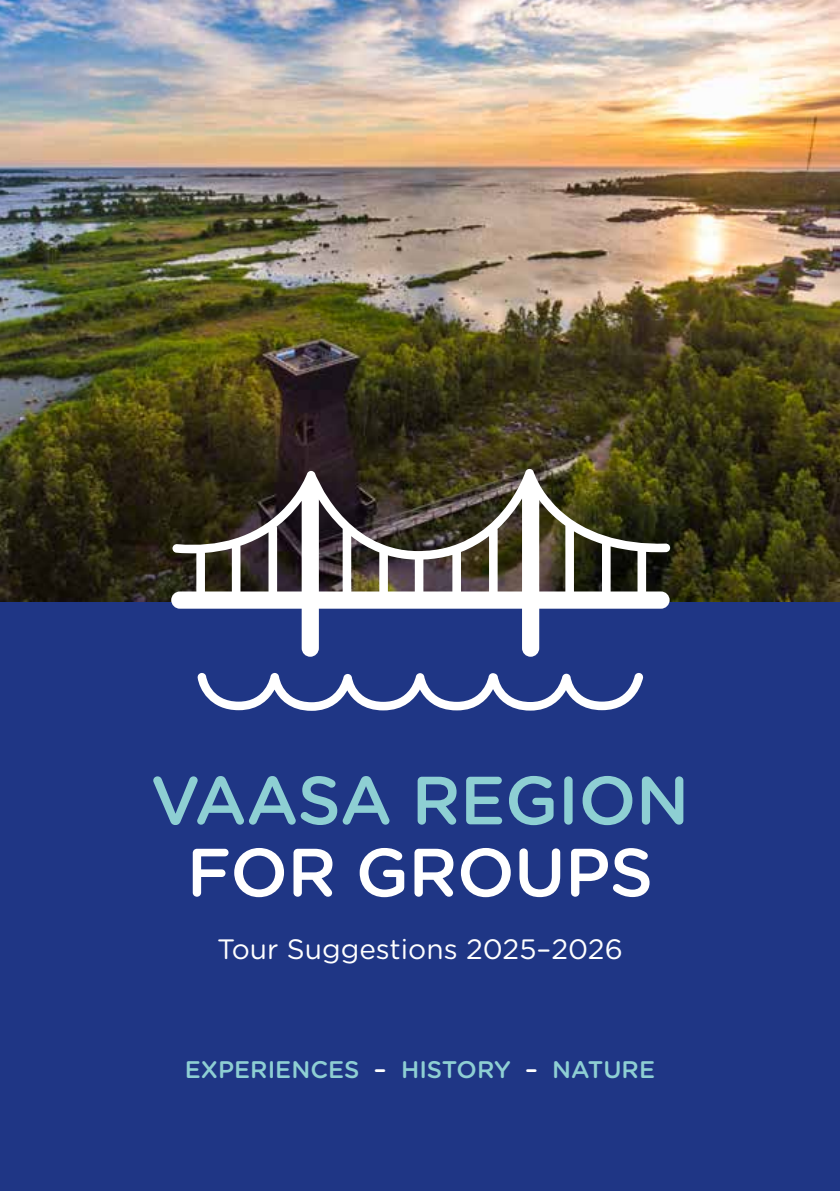
<style>
.page{position:relative;width:840px;height:1191px;background:#fff}
.page>*{position:absolute;margin:0;border:0;box-sizing:border-box;transform-origin:0 0}
.t1{font:500 68px "Gotham Rounded";letter-spacing:-.01em;color:#8ecfd3}
.t2{font:500 68px "Gotham Rounded";letter-spacing:-.01em;color:#fff}
.t3{font:28px "Gotham Rounded";color:#fff}
.t4{font:500 24px "Gotham Rounded";color:#8ecfd3}
.s1{color:#fff}
</style>
<div class="page">
<div style="left:0;top:0;width:839px;height:1191px;background:#1f3685"></div>
<img style="left:0;top:0;width:839px;height:601px">
<svg style="left:197px;top:672px;width:446px;height:39px"></svg>
<svg style="left:171px;top:469px;width:498px;height:188px"></svg>
<h1 class="t1" style="left:150px;top:751px;width:540px">VAASA REGION</h1>
<h1 class="t2" style="left:186px;top:823px;width:468px">FOR GROUPS</h1>
<p class="t3" style="left:217px;top:929px;width:407px">Tour Suggestions 2025–2026</p>
<p class="t4" style="left:185px;top:1052px;width:471px">EXPERIENCES <span class="s1">–</span> HISTORY <span class="s1">–</span> NATURE</p>
</div>
